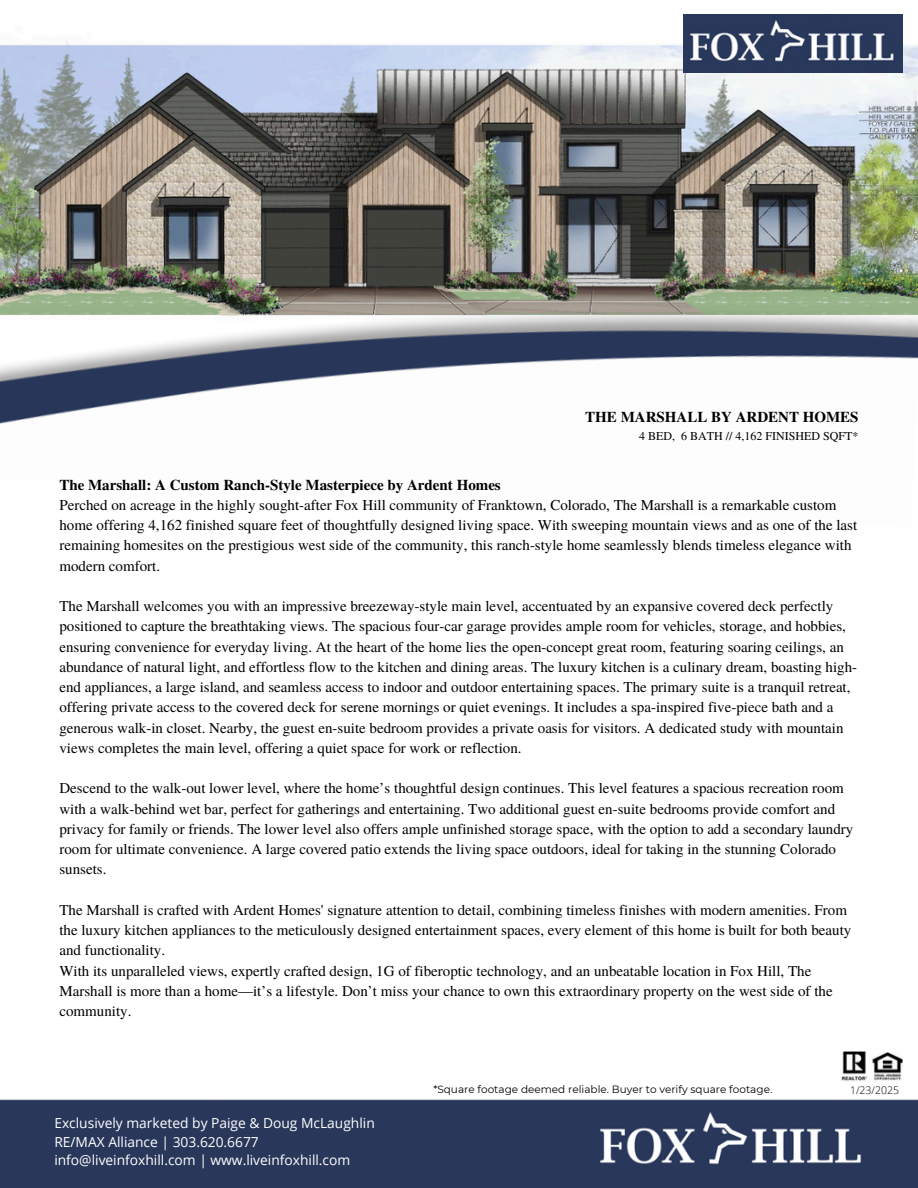
<style>
.page{position:relative;width:918px;height:1188px;background:#fff}
.page>*{position:absolute;margin:0;border:0;box-sizing:border-box;transform-origin:0 0}
.t1{font:15px/20.2px "Te X Gyre Termes";color:#000}
.t2{font:700 15px "Te X Gyre Termes";color:#000}
.t3{font:13.8px/18.5px "Open Sans";color:#fff}
.t4{font:12px "Te X Gyre Termes";color:#000}
.t5{font:10.5px "Montserrat";color:#000}
.t6{font:300 10.5px "Open Sans";color:#000}
.s1{font-weight:700}
</style>
<div class="page">
<img style="left:0;top:1051px;width:918px;height:137px">
<img style="left:839px;top:1052px;width:64px;height:32px">
<img style="left:0;top:14px;width:918px;height:208px">
<img style="left:0;top:222px;width:918px;height:202px">
<img style="left:683px;top:14px;width:219px;height:59px">
<h1 class="t2" style="left:585px;top:405px;width:275px">THE MARSHALL BY ARDENT HOMES</h1>
<h1 class="t4" style="left:639px;top:427px;width:221px">4 BED, 6 BATH // 4,162 FINISHED SQFT*</h1>
<p class="t1" style="left:59px;top:474px;width:799px"><span class="s1">The Marshall: A Custom Ranch-Style Masterpiece by Ardent Homes<br></span>Perched on acreage in the highly sought-after Fox Hill community of Franktown, Colorado, The Marshall is a remarkable custom home offering 4,162 finished square feet of thoughtfully designed living space. With sweeping mountain views and as one of the last remaining homesites on the prestigious west side of the community, this ranch-style home seamlessly blends timeless elegance with modern comfort.</p>
<p class="t1" style="left:59px;top:595px;width:799px">The Marshall welcomes you with an impressive breezeway-style main level, accentuated by an expansive covered deck perfectly positioned to capture the breathtaking views. The spacious four-car garage provides ample room for vehicles, storage, and hobbies, ensuring convenience for everyday living. At the heart of the home lies the open-concept great room, featuring soaring ceilings, an abundance of natural light, and effortless flow to the kitchen and dining areas. The luxury kitchen is a culinary dream, boasting high&shy;end appliances, a large island, and seamless access to indoor and outdoor entertaining spaces. The primary suite is a tranquil retreat, offering private access to the covered deck for serene mornings or quiet evenings. It includes a spa-inspired five-piece bath and a generous walk-in closet. Nearby, the guest en-suite bedroom provides a private oasis for visitors. A dedicated study with mountain views completes the main level, offering a quiet space for work or reflection.</p>
<p class="t1" style="left:59px;top:777px;width:796px">Descend to the walk-out lower level, where the home’s thoughtful design continues. This level features a spacious recreation room with a walk-behind wet bar, perfect for gatherings and entertaining. Two additional guest en-suite bedrooms provide comfort and privacy for family or friends. The lower level also offers ample unfinished storage space, with the option to add a secondary laundry room for ultimate convenience. A large covered patio extends the living space outdoors, ideal for taking in the stunning Colorado sunsets.</p>
<p class="t1" style="left:59px;top:899px;width:794px">The Marshall is crafted with Ardent Homes' signature attention to detail, combining timeless finishes with modern amenities. From the luxury kitchen appliances to the meticulously designed entertainment spaces, every element of this home is built for both beauty and functionality.<br>With its unparalleled views, expertly crafted design, 1G of fiberoptic technology, and an unbeatable location in Fox Hill, The Marshall is more than a home—it’s a lifestyle. Don’t miss your chance to own this extraordinary property on the west side of the community.</p>
<h2 class="t3" style="left:54px;top:1114px;width:322px">Exclusively marketed by Paige &amp; Doug McLaughlin<br>RE/MAX Alliance | 303.620.6677 info@liveinfoxhill.com | www.liveinfoxhill.com</h2>
<h1 class="t5" style="left:433px;top:1083px;width:340px">*Square footage deemed reliable. Buyer to verify square footage.</h1>
<h1 class="t6" style="left:850px;top:1083px;width:51px">1/23/2025</h1>
</div>
